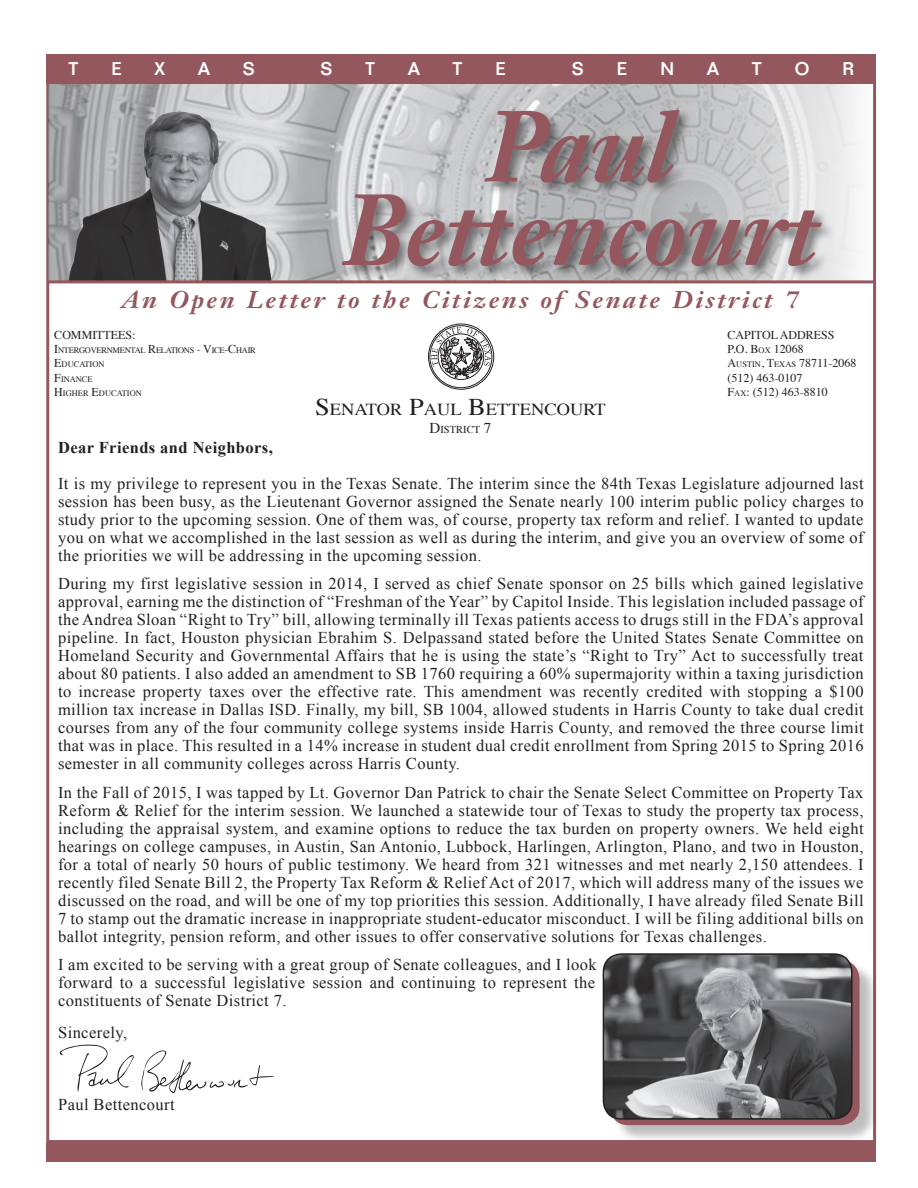
<style>
.page{position:relative;width:918px;height:1188px;background:#fff}
.page>*{position:absolute;margin:0;border:0;box-sizing:border-box;transform-origin:0 0}
.t1{font:italic 700 99px "Janson Text LT Std";color:#95575e}
.t2{font:italic 700 24px "Janson Text LT Std";letter-spacing:.1em;color:#95575e;scale:1.05 1}
.t3{font:500 18px "Folio Std";color:#fff}
.t4{font:16.8px "Times";color:#231f20;scale:1.1 1}
.t5{font:16.5px/18px "Times New Roman";letter-spacing:.025em;color:#231f20;text-align:justify}
.t6{font:700 16.5px "Times New Roman";letter-spacing:.025em;color:#231f20}
.t7{font:12px "Times";color:#231f20}
.t8{font:12px "Times";color:#231f20}
.t9{font:10.5px "Times";color:#231f20}
.t10{font:8.4px "Times";letter-spacing:-.03em;color:#231f20}
.t11{font:8.4px "Times";color:#231f20}
.s1{font-size:12px}
.s2{font-size:24px}
.s3{font-size:15px}
.s4{font-size:8.4px}
</style>
<div class="page">
<img style="left:49px;top:84px;width:827px;height:196px">
<div style="left:46px;top:54px;width:830px;height:30px;background:#95575e"></div>
<div style="left:46px;top:1143px;width:830px;height:18px;background:#95575e"></div>
<div style="left:428px;top:324px;width:66px;height:66px;border:1px solid #231f20;border-radius:50%"></div>
<svg style="left:430px;top:325px;width:62px;height:63px"></svg>
<div style="left:340px;top:107px;width:495px;height:173px;background:#231f20;opacity:.54"></div>
<img style="left:67px;top:108px;width:205px;height:172px">
<hr style="left:49px;top:280px;width:826px;height:3px;background:#95575e">
<div style="left:612px;top:963px;width:266px;height:181px;background:#231f20;opacity:.29"></div>
<div style="left:610px;top:961px;width:249px;height:163px;background:#95575e;border-radius:18px"></div>
<div style="left:610px;top:960px;width:250px;height:165px;border:2px solid #95575e;border-radius:18px"></div>
<img style="left:604px;top:954px;width:246px;height:165px">
<div style="left:603px;top:953px;width:250px;height:167px;border:2px solid #231f20;border-radius:18px"></div>
<svg style="left:60px;top:1045px;width:74px;height:47px"></svg>
<svg style="left:141px;top:1050px;width:133px;height:43px"></svg>
<p class="t3" style="left:69px;top:58px;width:11px">T</p>
<p class="t3" style="left:111px;top:58px;width:12px">E</p>
<p class="t3" style="left:155px;top:58px;width:12px">X</p>
<p class="t3" style="left:198px;top:58px;width:13px">A</p>
<p class="t3" style="left:243px;top:58px;width:13px">S</p>
<p class="t3" style="left:321px;top:58px;width:13px">S</p>
<p class="t3" style="left:365px;top:58px;width:11px">T</p>
<p class="t3" style="left:408px;top:58px;width:13px">A</p>
<p class="t3" style="left:453px;top:58px;width:11px">T</p>
<p class="t3" style="left:495px;top:58px;width:12px">E</p>
<p class="t3" style="left:572px;top:58px;width:13px">S</p>
<p class="t3" style="left:617px;top:58px;width:12px">E</p>
<p class="t3" style="left:660px;top:58px;width:15px">N</p>
<p class="t3" style="left:707px;top:58px;width:13px">A</p>
<p class="t3" style="left:752px;top:58px;width:11px">T</p>
<p class="t3" style="left:795px;top:58px;width:16px">O</p>
<p class="t3" style="left:843px;top:58px;width:13px">R</p>
<p class="t1" style="left:486px;top:83px;width:190px">Paul</p>
<p class="t1" style="left:343px;top:167px;width:476px">Bettencourt</p>
<p class="t2" style="left:122px;top:284px;width:646px">An Open Letter to the Citizens of Senate District 7</p>
<p class="t8" style="left:54px;top:323px;width:83px">COMMITTEES:</p>
<p class="t10" style="left:54px;top:342px;width:203px"><span class="s1">I</span>NTERGOVERNMENTAL <span class="s1">R</span>ELATIONS <span class="s1">- V</span>ICE<span class="s1">-C</span>HAIR</p>
<p class="t11" style="left:54px;top:357px;width:52px"><span class="s1">E</span>DUCATION</p>
<p class="t10" style="left:54px;top:371px;width:40px"><span class="s1">F</span>INANCE</p>
<p class="t11" style="left:54px;top:386px;width:89px"><span class="s1">H</span>IGHER <span class="s1">E</span>DUCATION</p>
<p class="t4" style="left:315px;top:394px;width:266px"><span class="s2">S</span>ENATOR <span class="s2">P</span>AUL <span class="s2">B</span>ETTENCOURT</p>
<p class="t9" style="left:430px;top:420px;width:63px"><span class="s3">D</span>ISTRICT <span class="s3">7</span></p>
<p class="t8" style="left:728px;top:323px;width:109px">CAPITOL ADDRESS</p>
<p class="t7" style="left:728px;top:338px;width:78px">P.O. B<span class="s4">OX</span> 12068</p>
<p class="t7" style="left:728px;top:352px;width:131px">A<span class="s4">USTIN</span>, T<span class="s4">EXAS</span> 78711-2068</p>
<p class="t7" style="left:728px;top:367px;width:76px">(512) 463-0107</p>
<p class="t7" style="left:728px;top:381px;width:102px">F<span class="s4">AX</span>: (512) 463-8810</p>
<p class="t6" style="left:58px;top:436px;width:216px">Dear Friends and Neighbors,</p>
<p class="t5" style="left:58px;top:474px;width:807px">It is my privilege to represent you in the Texas Senate. The interim since the 84th Texas Legislature adjourned last session has been busy, as the Lieutenant Governor assigned the Senate nearly 100 interim public policy charges to study prior to the upcoming session. One of them was, of course, property tax reform and relief. I wanted to update you on what we accomplished in the last session as well as during the interim, and give you an overview of some of the priorities we will be addressing in the upcoming session.</p>
<p class="t5" style="left:58px;top:574px;width:807px">During my first legislative session in 2014, I served as chief Senate sponsor on 25 bills which gained legislative approval, earning me the distinction of “Freshman of the Year” by Capitol Inside. This legislation included passage of the Andrea Sloan “Right to Try” bill, allowing terminally ill Texas patients access to drugs still in the FDA’s approval pipeline. In fact, Houston physician Ebrahim S. Delpassand stated before the United States Senate Committee on Homeland Security and Governmental Affairs that he is using the state’s “Right to Try” Act to successfully treat about 80 patients. I also added an amendment to SB 1760 requiring a 60% supermajority within a taxing jurisdiction to increase property taxes over the effective rate. This amendment was recently credited with stopping a $100 million tax increase in Dallas ISD. Finally, my bill, SB 1004, allowed students in Harris County to take dual credit courses from any of the four community college systems inside Harris County, and removed the three course limit that was in place. This resulted in a 14% increase in student dual credit enrollment from Spring 2015 to Spring 2016 semester in all community colleges across Harris County.</p>
<p class="t5" style="left:58px;top:783px;width:807px">In the Fall of 2015, I was tapped by Lt. Governor Dan Patrick to chair the Senate Select Committee on Property Tax Reform &amp; Relief for the interim session. We launched a statewide tour of Texas to study the property tax process, including the appraisal system, and examine options to reduce the tax burden on property owners. We held eight hearings on college campuses, in Austin, San Antonio, Lubbock, Harlingen, Arlington, Plano, and two in Houston, for a total of nearly 50 hours of public testimony. We heard from 321 witnesses and met nearly 2,150 attendees. I recently filed Senate Bill 2, the Property Tax Reform &amp; Relief Act of 2017, which will address many of the issues we discussed on the road, and will be one of my top priorities this session. Additionally, I have already filed Senate Bill 7 to stamp out the dramatic increase in inappropriate student-educator misconduct. I will be filing additional bills on ballot integrity, pension reform, and other issues to offer conservative solutions for Texas challenges.</p>
<p class="t5" style="left:58px;top:955px;width:540px">I am excited to be serving with a great group of Senate colleagues, and I look forward to a successful legislative session and continuing to represent the constituents of Senate District 7.</p>
<p class="t5" style="left:58px;top:1023px;width:71px">Sincerely,</p>
<p class="t5" style="left:58px;top:1095px;width:118px">Paul Bettencourt</p>
</div>
